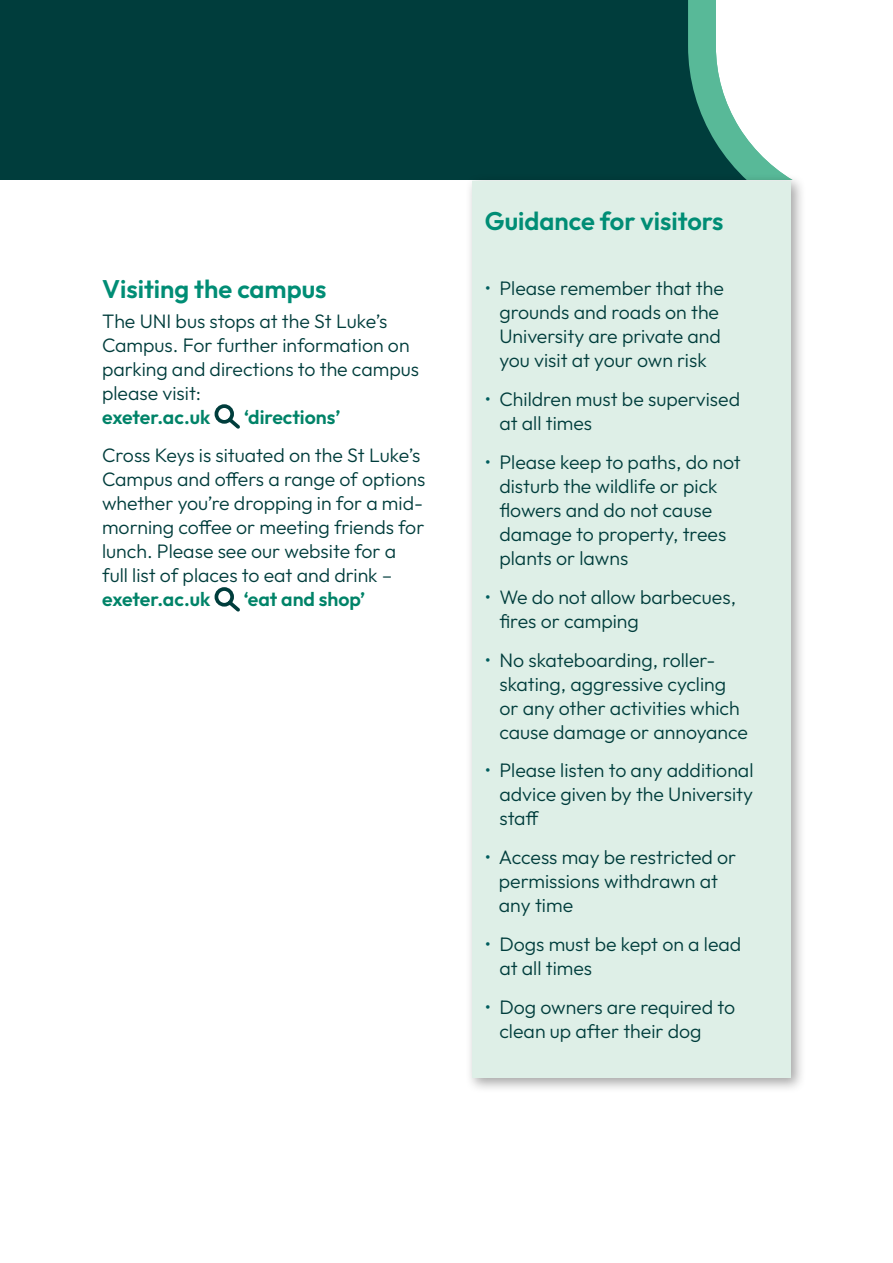
<style>
.page{position:relative;width:893px;height:1263px;background:#fff}
.page>*{position:absolute;margin:0;border:0;box-sizing:border-box;transform-origin:0 0}
.t1{font:600 25.5px "Outfit";color:#008d75}
.t2{font:300 19.5px/24px "Outfit";color:#003d3c}
.t3{font:600 19.5px "Outfit";color:#008368}
.s1{color:#005d5e}
</style>
<div class="page">
<div style="left:215px;top:404px;width:19px;height:20px;border:4px solid #003d3c;border-radius:50%"></div>
<svg style="left:224px;top:414px;width:16px;height:15px"></svg>
<div style="left:215px;top:587px;width:19px;height:20px;border:4px solid #003d3c;border-radius:50%"></div>
<svg style="left:224px;top:597px;width:16px;height:15px"></svg>
<div style="left:0;top:0;width:672px;height:180px;background:#003d3c"></div>
<svg style="left:672px;top:0;width:112px;height:174px"></svg>
<div style="left:465px;top:174px;width:341px;height:919px;background:#000;opacity:.35"></div>
<div style="left:472px;top:181px;width:319px;height:897px;background:#deefe7"></div>
<h1 class="t1" style="left:102px;top:274px;width:226px">Visiting the campus</h1>
<p class="t2" style="left:102px;top:309px;width:318px">The UNI bus stops at the St Luke’s<br>Campus. For further information on parking and directions to the campus please visit:</p>
<p class="t3" style="left:102px;top:406px;width:110px">exeter.ac.uk</p>
<p class="t3" style="left:244px;top:406px;width:98px">‘directions’</p>
<p class="t2" style="left:102px;top:443px;width:325px">Cross Keys is situated on the St Luke’s Campus and offers a range of options whether you’re dropping in for a mid&shy;morning coffee or meeting friends for lunch. Please see our website for a full list of places to eat and drink –</p>
<p class="t3" style="left:102px;top:588px;width:110px">exeter.ac.uk</p>
<p class="t3" style="left:244px;top:588px;width:123px">‘eat and shop’</p>
<h1 class="t1" style="left:485px;top:206px;width:240px">Guidance for visitors</h1>
<p class="t2" style="left:485px;top:276px;width:241px;text-align:center"><span class="s1">•</span> Please remember that the grounds and roads on the<br>University are private and you visit at your own risk</p>
<p class="t2" style="left:499px;top:387px;width:242px;text-indent:-15px"><span class="s1">•</span> Children must be supervised at all times</p>
<p class="t2" style="left:499px;top:450px;width:243px;text-indent:-15px"><span class="s1">•</span> Please keep to paths, do not disturb the wildlife or pick flowers and do not cause damage to property, trees plants or lawns</p>
<p class="t2" style="left:499px;top:585px;width:238px;text-indent:-15px"><span class="s1">•</span> We do not allow barbecues, fires or camping</p>
<p class="t2" style="left:499px;top:647px;width:250px;text-indent:-15px"><span class="s1">•</span> No skateboarding, roller&shy;skating, aggressive cycling or any other activities which cause damage or annoyance</p>
<p class="t2" style="left:499px;top:758px;width:256px;text-align:justify;text-indent:-15px"><span class="s1">•</span> Please listen to any additional advice given by the University staff</p>
<p class="t2" style="left:499px;top:845px;width:239px;text-indent:-14px"><span class="s1">•</span> Access may be restricted or permissions withdrawn at any time</p>
<p class="t2" style="left:499px;top:932px;width:243px;text-indent:-15px"><span class="s1">•</span> Dogs must be kept on a lead at all times</p>
<p class="t2" style="left:499px;top:995px;width:237px;text-indent:-15px"><span class="s1">•</span> Dog owners are required to clean up after their dog</p>
</div>
